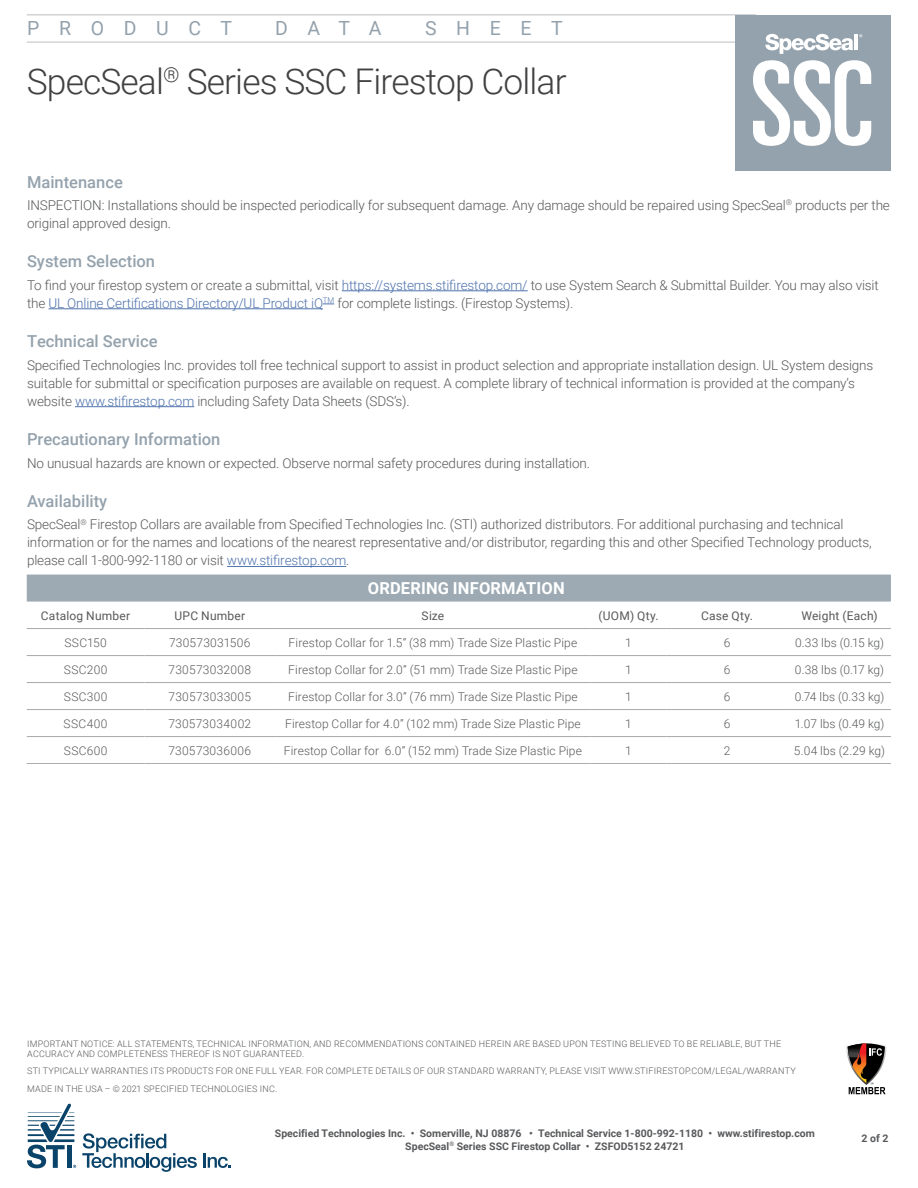
<style>
.page{position:relative;width:918px;height:1188px;background:#fff}
.page>*{position:absolute;margin:0;border:0;box-sizing:border-box;transform-origin:0 0}
.t1{font:300 35.4px "Roboto";letter-spacing:-.025em;color:#414042}
.t2{font:19.5px "Roboto";letter-spacing:1.005em;color:#94a2ad}
.t3{font:500 16.5px "Roboto";color:#94a2ad}
.t4{font:700 16.5px "Roboto";letter-spacing:.01em;color:#fff}
.t5{font:300 13.5px/18px "Roboto";letter-spacing:-.01em;color:#58595b}
.t6{font:300 12px "Roboto";letter-spacing:.01em;color:#58595b}
.t7{font:12px "Roboto";letter-spacing:.02em;color:#58595b}
.t8{font:700 10.5px/12.6px "Roboto";color:#58595b;text-align:center}
.t9{font:300 9px/10.5px "Roboto";letter-spacing:.025em;color:#58595b}
.s1{color:#4f73ad}
</style>
<div class="page">
<hr style="left:27px;top:15px;width:729px;height:1px;background:#bcbec0">
<hr style="left:27px;top:42px;width:729px;height:1px;background:#bcbec0">
<div style="left:736px;top:15px;width:155px;height:155px;background:#94a2ad"></div>
<svg style="left:765px;top:34px;width:88px;height:20px"></svg>
<hr style="left:854px;top:34px;width:4px;height:16px;background:#fff">
<svg style="left:753px;top:60px;width:118px;height:86px"></svg>
<svg style="left:27px;top:1103px;width:49px;height:65px"></svg>
<div style="left:67px;top:1145px;width:5px;height:23px;background:#0a436a"></div>
<svg style="left:82px;top:1133px;width:115px;height:39px"></svg>
<hr style="left:203px;top:1153px;width:3px;height:15px;background:#0a436a">
<svg style="left:208px;top:1157px;width:23px;height:11px"></svg>
<div style="left:27px;top:575px;width:864px;height:27px;background:#9daab4"></div>
<hr style="left:27px;top:628px;width:117px;height:1px;background:#a7a9ac">
<hr style="left:144px;top:628px;width:131px;height:1px;background:#a7a9ac">
<hr style="left:275px;top:628px;width:316px;height:1px;background:#a7a9ac">
<hr style="left:591px;top:628px;width:75px;height:1px;background:#a7a9ac">
<hr style="left:666px;top:628px;width:122px;height:1px;background:#a7a9ac">
<hr style="left:788px;top:628px;width:103px;height:1px;background:#a7a9ac">
<hr style="left:27px;top:655px;width:117px;height:1px;background:#a7a9ac">
<hr style="left:144px;top:655px;width:131px;height:1px;background:#a7a9ac">
<hr style="left:275px;top:655px;width:316px;height:1px;background:#a7a9ac">
<hr style="left:591px;top:655px;width:75px;height:1px;background:#a7a9ac">
<hr style="left:666px;top:655px;width:122px;height:1px;background:#a7a9ac">
<hr style="left:788px;top:655px;width:103px;height:1px;background:#a7a9ac">
<hr style="left:27px;top:682px;width:117px;height:1px;background:#a7a9ac">
<hr style="left:144px;top:682px;width:131px;height:1px;background:#a7a9ac">
<hr style="left:275px;top:682px;width:316px;height:1px;background:#a7a9ac">
<hr style="left:591px;top:682px;width:75px;height:1px;background:#a7a9ac">
<hr style="left:666px;top:682px;width:122px;height:1px;background:#a7a9ac">
<hr style="left:788px;top:682px;width:103px;height:1px;background:#a7a9ac">
<hr style="left:27px;top:709px;width:117px;height:1px;background:#a7a9ac">
<hr style="left:144px;top:709px;width:131px;height:1px;background:#a7a9ac">
<hr style="left:275px;top:709px;width:316px;height:1px;background:#a7a9ac">
<hr style="left:591px;top:709px;width:75px;height:1px;background:#a7a9ac">
<hr style="left:666px;top:709px;width:122px;height:1px;background:#a7a9ac">
<hr style="left:788px;top:709px;width:103px;height:1px;background:#a7a9ac">
<hr style="left:27px;top:736px;width:117px;height:1px;background:#a7a9ac">
<hr style="left:144px;top:736px;width:131px;height:1px;background:#a7a9ac">
<hr style="left:275px;top:736px;width:316px;height:1px;background:#a7a9ac">
<hr style="left:591px;top:736px;width:75px;height:1px;background:#a7a9ac">
<hr style="left:666px;top:736px;width:122px;height:1px;background:#a7a9ac">
<hr style="left:788px;top:736px;width:103px;height:1px;background:#a7a9ac">
<hr style="left:27px;top:763px;width:117px;height:1px;background:#a7a9ac">
<hr style="left:144px;top:763px;width:131px;height:1px;background:#a7a9ac">
<hr style="left:275px;top:763px;width:316px;height:1px;background:#a7a9ac">
<hr style="left:591px;top:763px;width:75px;height:1px;background:#a7a9ac">
<hr style="left:666px;top:763px;width:122px;height:1px;background:#a7a9ac">
<hr style="left:788px;top:763px;width:103px;height:1px;background:#a7a9ac">
<svg style="left:846px;top:1043px;width:41px;height:51px"></svg>
<hr style="left:342px;top:290px;width:186px;height:1px;background:#4f73ad">
<hr style="left:48px;top:308px;width:275px;height:1px;background:#4f73ad">
<hr style="left:75px;top:406px;width:119px;height:1px;background:#4f73ad">
<hr style="left:227px;top:566px;width:119px;height:1px;background:#4f73ad">
<h2 class="t2" style="left:27px;top:15px;width:206px">PRODUCT</h2>
<h2 class="t2" style="left:275px;top:15px;width:108px">DATA</h2>
<h2 class="t2" style="left:425px;top:15px;width:139px">SHEET</h2>
<h1 class="t1" style="left:27px;top:57px;width:541px">SpecSeal<sup>®</sup> Series SSC Firestop Collar</h1>
<p class="t3" style="left:27px;top:170px;width:97px">Maintenance</p>
<p class="t5" style="left:27px;top:196px;width:864px">INSPECTION: Installations should be inspected periodically for subsequent damage. Any damage should be repaired using SpecSeal<sup>®</sup> products per the original approved design.</p>
<p class="t3" style="left:27px;top:250px;width:130px">System Selection</p>
<p class="t5" style="left:27px;top:276px;width:853px">To find your firestop system or create a submittal, visit <span class="s1">https://systems.stifirestop.com/</span> to use System Search &amp; Submittal Builder. You may also visit the <span class="s1">UL Online Certifications Directory/UL Product iQ</span><sup>TM</sup> for complete listings. (Firestop Systems).</p>
<p class="t3" style="left:27px;top:330px;width:132px">Technical Service</p>
<p class="t5" style="left:27px;top:355px;width:848px">Specified Technologies Inc. provides toll free technical support to assist in product selection and appropriate installation design. UL System designs suitable for submittal or specification purposes are available on request. A complete library of technical information is provided at the company’s website <span class="s1">www.stifirestop.com</span> including Safety Data Sheets (SDS’s).</p>
<p class="t3" style="left:27px;top:428px;width:195px">Precautionary Information</p>
<p class="t5" style="left:27px;top:453px;width:565px">No unusual hazards are known or expected. Observe normal safety procedures during installation.</p>
<p class="t3" style="left:27px;top:490px;width:82px">Availability</p>
<p class="t5" style="left:27px;top:515px;width:846px">SpecSeal<sup>®</sup> Firestop Collars are available from Specified Technologies Inc. (STI) authorized distributors. For additional purchasing and technical information or for the names and locations of the nearest representative and/or distributor, regarding this and other Specified Technology products, please call 1-800-992-1180 or visit <span class="s1">www.stifirestop.com</span>.</p>
<p class="t4" style="left:368px;top:576px;width:198px">ORDERING INFORMATION</p>
<p class="t7" style="left:41px;top:607px;width:91px">Catalog Number</p>
<p class="t7" style="left:174px;top:607px;width:72px">UPC Number</p>
<p class="t7" style="left:422px;top:607px;width:24px">Size</p>
<p class="t7" style="left:598px;top:607px;width:62px">(UOM) Qty.</p>
<p class="t7" style="left:701px;top:607px;width:53px">Case Qty.</p>
<p class="t7" style="left:801px;top:607px;width:78px">Weight (Each)</p>
<p class="t6" style="left:64px;top:634px;width:44px">SSC150</p>
<p class="t6" style="left:169px;top:634px;width:83px">730573031506</p>
<p class="t6" style="left:289px;top:634px;width:290px">Firestop Collar for 1.5” (38 mm) Trade Size Plastic Pipe</p>
<p class="t6" style="left:625px;top:634px;width:8px">1</p>
<p class="t6" style="left:724px;top:634px;width:8px">6</p>
<p class="t6" style="left:795px;top:634px;width:90px">0.33 lbs (0.15 kg)</p>
<p class="t6" style="left:64px;top:661px;width:45px">SSC200</p>
<p class="t6" style="left:169px;top:661px;width:84px">730573032008</p>
<p class="t6" style="left:288px;top:661px;width:291px">Firestop Collar for 2.0” (51 mm) Trade Size Plastic Pipe</p>
<p class="t6" style="left:625px;top:661px;width:8px">1</p>
<p class="t6" style="left:724px;top:661px;width:8px">6</p>
<p class="t6" style="left:795px;top:661px;width:91px">0.38 lbs (0.17 kg)</p>
<p class="t6" style="left:64px;top:688px;width:45px">SSC300</p>
<p class="t6" style="left:169px;top:688px;width:84px">730573033005</p>
<p class="t6" style="left:288px;top:688px;width:291px">Firestop Collar for 3.0” (76 mm) Trade Size Plastic Pipe</p>
<p class="t6" style="left:625px;top:688px;width:8px">1</p>
<p class="t6" style="left:724px;top:688px;width:8px">6</p>
<p class="t6" style="left:795px;top:688px;width:91px">0.74 lbs (0.33 kg)</p>
<p class="t6" style="left:64px;top:715px;width:46px">SSC400</p>
<p class="t6" style="left:168px;top:715px;width:84px">730573034002</p>
<p class="t6" style="left:285px;top:715px;width:297px">Firestop Collar for 4.0” (102 mm) Trade Size Plastic Pipe</p>
<p class="t6" style="left:625px;top:715px;width:8px">1</p>
<p class="t6" style="left:724px;top:715px;width:8px">6</p>
<p class="t6" style="left:795px;top:715px;width:91px">1.07 lbs (0.49 kg)</p>
<p class="t6" style="left:64px;top:742px;width:45px">SSC600</p>
<p class="t6" style="left:169px;top:742px;width:84px">730573036006</p>
<p class="t6" style="left:284px;top:742px;width:300px">Firestop Collar for 6.0” (152 mm) Trade Size Plastic Pipe</p>
<p class="t6" style="left:625px;top:742px;width:8px">1</p>
<p class="t6" style="left:724px;top:742px;width:8px">2</p>
<p class="t6" style="left:794px;top:742px;width:93px">5.04 lbs (2.29 kg)</p>
<p class="t9" style="left:27px;top:1038px;width:756px">IMPORTANT NOTICE: ALL STATEMENTS, TECHNICAL INFORMATION, AND RECOMMENDATIONS CONTAINED HEREIN ARE BASED UPON TESTING BELIEVED TO BE RELIABLE, BUT THE<br>ACCURACY AND COMPLETENESS THEREOF IS NOT GUARANTEED.</p>
<p class="t9" style="left:27px;top:1062px;width:770px;line-height:17.2px">STI TYPICALLY WARRANTIES ITS PRODUCTS FOR ONE FULL YEAR. FOR COMPLETE DETAILS OF OUR STANDARD WARRANTY, PLEASE VISIT WWW.STIFIRESTOP.COM/LEGAL/WARRANTY<br>MADE IN THE USA – © 2021 SPECIFIED TECHNOLOGIES INC.</p>
<p class="t8" style="left:275px;top:1127px;width:541px">Specified Technologies Inc. • Somerville, NJ 08876 • Technical Service 1-800-992-1180 • www.stifirestop.com<br>SpecSeal<sup>®</sup> Series SSC Firestop Collar • ZSFOD5152 24721</p>
<p class="t8" style="left:862px;top:1131px;width:28px">2 of 2</p>
</div>
